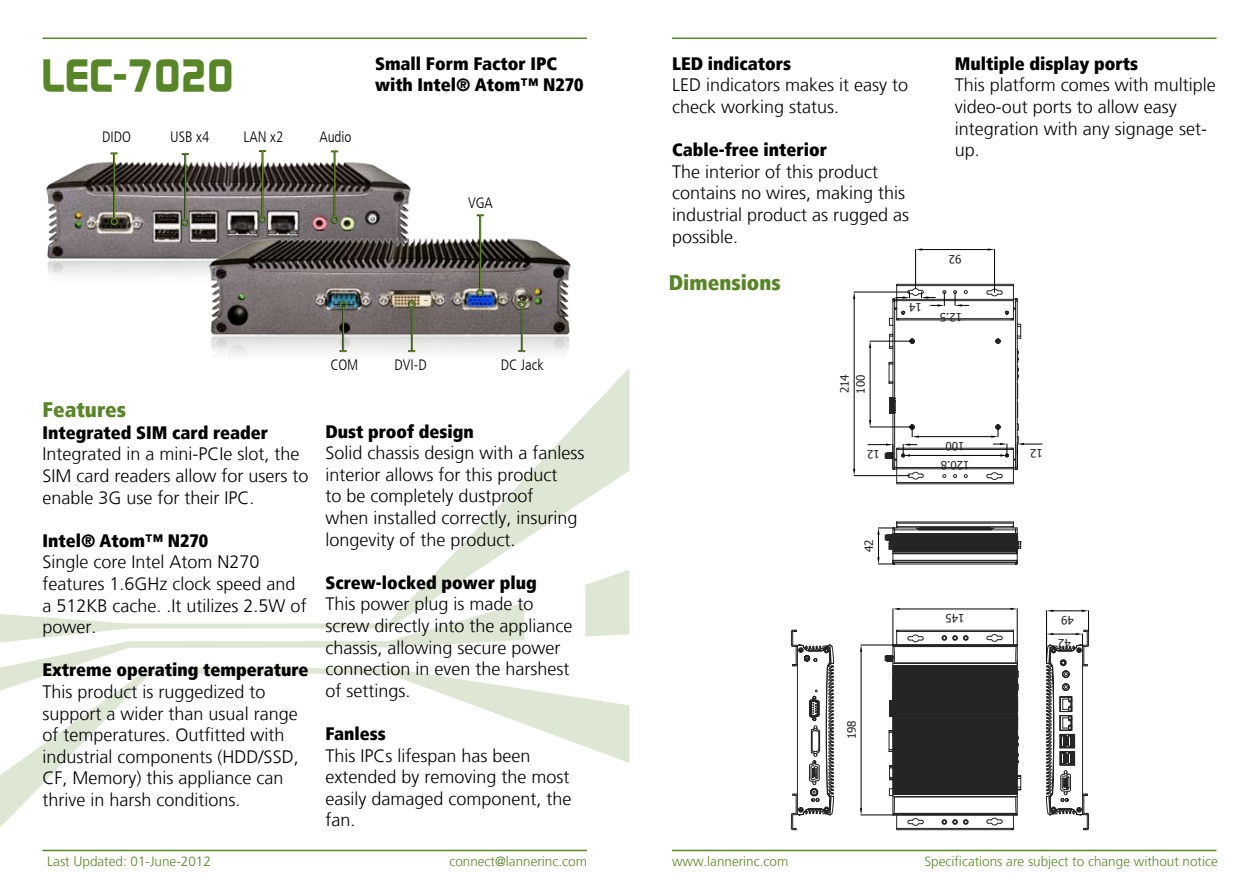
<style>
.page{position:relative;width:1259px;height:893px;background:#fff}
.page>*{position:absolute;margin:0;border:0;box-sizing:border-box;transform-origin:0 0}
.t1{font:700 45px "Continuum";color:#588527}
.t2{font:900 condensed 21px "Frutiger LT";color:#588527}
.t3{font:300 18px/21.6px "Frutiger LT";color:#000}
.t4{font:900 condensed 18px/21.6px "Frutiger LT";color:#000}
.t5{font:300 condensed 15px "Frutiger LT";color:#000}
.t6{font:300 13.5px "Frutiger LT";color:#588527}
.t7{font:11.55px/23.1px "Tahoma";color:#262525}
</style>
<div class="page">
<svg style="left:0;top:368px;width:629px;height:484px"></svg>
<hr style="left:43px;top:850px;width:544px;height:1px;background:#588527">
<hr style="left:43px;top:38px;width:544px;height:1px;background:#588527">
<hr style="left:672px;top:850px;width:544px;height:1px;background:#588527">
<hr style="left:672px;top:38px;width:544px;height:1px;background:#588527">
<svg style="left:884px;top:284px;width:159px;height:161px"></svg>
<svg style="left:792px;top:629px;width:96px;height:201px"></svg>
<hr style="left:854px;top:475px;width:55px;height:1px;background:#000">
<hr style="left:854px;top:292px;width:55px;height:1px;background:#000">
<hr style="left:854px;top:299px;width:1px;height:170px;background:#000">
<svg style="left:853px;top:469px;width:2px;height:7px"></svg>
<svg style="left:853px;top:292px;width:2px;height:7px"></svg>
<hr style="left:994px;top:249px;width:1px;height:43px;background:#000">
<hr style="left:915px;top:249px;width:1px;height:39px;background:#000">
<hr style="left:922px;top:249px;width:65px;height:1px;background:#000">
<svg style="left:987px;top:248px;width:7px;height:3px"></svg>
<svg style="left:915px;top:248px;width:7px;height:3px"></svg>
<hr style="left:861px;top:814px;width:32px;height:1px;background:#000">
<hr style="left:861px;top:645px;width:32px;height:1px;background:#000">
<hr style="left:860px;top:652px;width:1px;height:156px;background:#000">
<svg style="left:860px;top:808px;width:2px;height:7px"></svg>
<svg style="left:860px;top:645px;width:2px;height:7px"></svg>
<svg style="left:888px;top:608px;width:201px;height:222px"></svg>
<svg style="left:896px;top:292px;width:14px;height:7px"></svg>
<svg style="left:921px;top:292px;width:24px;height:15px"></svg>
<svg style="left:954px;top:292px;width:14px;height:15px"></svg>
<svg style="left:868px;top:324px;width:174px;height:241px"></svg>
<img style="left:46px;top:150px;width:365px;height:126px">
<img style="left:203px;top:231px;width:368px;height:124px">
<hr style="left:342px;top:307px;width:2px;height:44px;background:#588527">
<div style="left:339px;top:301px;width:8px;height:7px;border:2px solid #588527;border-radius:50%"></div>
<svg style="left:339px;top:350px;width:8px;height:2px"></svg>
<hr style="left:479px;top:215px;width:2px;height:75px;background:#000">
<div style="left:476px;top:289px;width:8px;height:8px;border:2px solid #000;border-radius:50%"></div>
<hr style="left:480px;top:215px;width:1px;height:74px;background:#588527">
<div style="left:477px;top:289px;width:7px;height:7px;border:2px solid #588527;border-radius:50%"></div>
<svg style="left:477px;top:214px;width:7px;height:2px"></svg>
<div style="left:408px;top:301px;width:7px;height:7px;border:2px solid #000;border-radius:50%"></div>
<hr style="left:411px;top:307px;width:2px;height:44px;background:#588527">
<div style="left:408px;top:301px;width:8px;height:7px;border:2px solid #588527;border-radius:50%"></div>
<svg style="left:408px;top:350px;width:7px;height:2px"></svg>
<div style="left:518px;top:301px;width:7px;height:7px;border:2px solid #000;border-radius:50%"></div>
<hr style="left:521px;top:307px;width:2px;height:44px;background:#588527">
<div style="left:518px;top:301px;width:8px;height:7px;border:2px solid #588527;border-radius:50%"></div>
<svg style="left:518px;top:350px;width:7px;height:2px"></svg>
<div style="left:331px;top:216px;width:7px;height:8px;border:2px solid #000;border-radius:50%"></div>
<hr style="left:334px;top:151px;width:1px;height:66px;background:#588527">
<div style="left:331px;top:216px;width:7px;height:7px;border:2px solid #588527;border-radius:50%"></div>
<svg style="left:331px;top:150px;width:7px;height:2px"></svg>
<hr style="left:184px;top:154px;width:2px;height:65px;background:#000">
<div style="left:181px;top:219px;width:8px;height:7px;border:2px solid #000;border-radius:50%"></div>
<hr style="left:185px;top:154px;width:1px;height:65px;background:#588527">
<div style="left:182px;top:218px;width:7px;height:8px;border:2px solid #588527;border-radius:50%"></div>
<svg style="left:182px;top:153px;width:7px;height:2px"></svg>
<div style="left:259px;top:216px;width:7px;height:7px;border:2px solid #000;border-radius:50%"></div>
<hr style="left:262px;top:151px;width:1px;height:65px;background:#588527">
<div style="left:259px;top:215px;width:7px;height:8px;border:2px solid #588527;border-radius:50%"></div>
<svg style="left:259px;top:150px;width:7px;height:2px"></svg>
<div style="left:110px;top:218px;width:8px;height:8px;border:2px solid #000;border-radius:50%"></div>
<hr style="left:113px;top:153px;width:2px;height:66px;background:#588527">
<div style="left:110px;top:218px;width:8px;height:7px;border:2px solid #588527;border-radius:50%"></div>
<svg style="left:110px;top:152px;width:8px;height:2px"></svg>
<h1 class="t1" style="left:41px;top:46px;width:194px">LEC-7020</h1>
<p class="t4" style="left:375px;top:53px;width:210px">Small Form Factor IPC with Intel® Atom™ N270</p>
<p class="t5" style="left:102px;top:129px;width:30px">DIDO</p>
<p class="t5" style="left:170px;top:129px;width:41px">USB x4</p>
<p class="t5" style="left:243px;top:129px;width:41px">LAN x2</p>
<p class="t5" style="left:319px;top:129px;width:34px">Audio</p>
<p class="t5" style="left:468px;top:194px;width:26px">VGA</p>
<p class="t2" style="left:43px;top:397px;width:85px">Features</p>
<p class="t4" style="left:43px;top:422px;width:227px">Integrated SIM card reader</p>
<p class="t3" style="left:43px;top:444px;width:268px">Integrated in a mini-PCIe slot, the<br>SIM card readers allow for users to enable 3G use for their IPC.</p>
<p class="t4" style="left:43px;top:530px;width:167px">Intel® Atom™ N270</p>
<p class="t3" style="left:43px;top:552px;width:266px">Single core Intel Atom N270 features 1.6GHz clock speed and a 512KB cache. .It utilizes 2.5W of power.</p>
<p class="t4" style="left:43px;top:659px;width:267px">Extreme operating temperature</p>
<p class="t3" style="left:43px;top:681px;width:258px">This product is ruggedized to support a wider than usual range of temperatures. Outfitted with industrial components (HDD/SSD,<br>CF, Memory) this appliance can thrive in harsh conditions.</p>
<p class="t5" style="left:330px;top:356px;width:30px">COM</p>
<p class="t5" style="left:394px;top:356px;width:34px">DVI-D</p>
<p class="t5" style="left:501px;top:356px;width:44px">DC Jack</p>
<p class="t4" style="left:325px;top:420px;width:150px">Dust proof design</p>
<p class="t3" style="left:325px;top:442px;width:261px">Solid chassis design with a fanless interior allows for this product<br>to be completely dustproof<br>when installed correctly, insuring longevity of the product.</p>
<p class="t4" style="left:325px;top:572px;width:213px">Screw-locked power plug</p>
<p class="t3" style="left:325px;top:594px;width:248px">This power plug is made to screw directly into the appliance chassis, allowing secure power connection in even the harshest of settings.</p>
<p class="t4" style="left:325px;top:723px;width:62px">Fanless</p>
<p class="t3" style="left:325px;top:745px;width:248px">This IPCs lifespan has been extended by removing the most easily damaged component, the fan.</p>
<p class="t4" style="left:672px;top:53px;width:120px">LED indicators</p>
<p class="t3" style="left:672px;top:75px;width:237px">LED indicators makes it easy to check working status.</p>
<p class="t4" style="left:672px;top:139px;width:156px">Cable-free interior</p>
<p class="t3" style="left:672px;top:161px;width:239px">The interior of this product contains no wires, making this industrial product as rugged as possible.</p>
<p class="t2" style="left:669px;top:269px;width:113px">Dimensions</p>
<p class="t7" style="left:922px;top:319px;width:14px;rotate:-180deg">14</p>
<p class="t4" style="left:955px;top:53px;width:185px">Multiple display ports</p>
<p class="t3" style="left:955px;top:75px;width:262px">This platform comes with multiple video-out ports to allow easy integration with any signage set&shy;up.</p>
<p class="t7" style="left:961px;top:271px;width:14px;rotate:-180deg">92</p>
<p class="t7" style="left:962px;top:330px;width:24px;rotate:-180deg">12.5</p>
<p class="t7" style="left:832px;top:393px;width:20px;rotate:-90deg">214</p>
<p class="t7" style="left:848px;top:393px;width:20px;rotate:-90deg">100</p>
<p class="t7" style="left:964px;top:458px;width:20px;rotate:-180deg">100</p>
<p class="t7" style="left:880px;top:466px;width:14px;rotate:-180deg">12</p>
<p class="t7" style="left:1043px;top:466px;width:14px;rotate:-180deg">12</p>
<p class="t7" style="left:969px;top:477px;width:30px;rotate:-180deg">120.8</p>
<p class="t7" style="left:857px;top:552px;width:14px;rotate:-90deg">42</p>
<p class="t7" style="left:839px;top:739px;width:20px;rotate:-90deg">198</p>
<p class="t7" style="left:964px;top:630px;width:20px;rotate:-180deg">145</p>
<p class="t7" style="left:1073px;top:656px;width:17px;rotate:-180deg">42<br>49</p>
<p class="t6" style="left:47px;top:854px;width:165px">Last Updated: 01-June-2012</p>
<p class="t6" style="left:449px;top:854px;width:139px">connect@lannerinc.com</p>
<p class="t6" style="left:672px;top:854px;width:118px">www.lannerinc.com</p>
<p class="t6" style="left:924px;top:854px;width:295px">Specifications are subject to change without notice</p>
</div>
